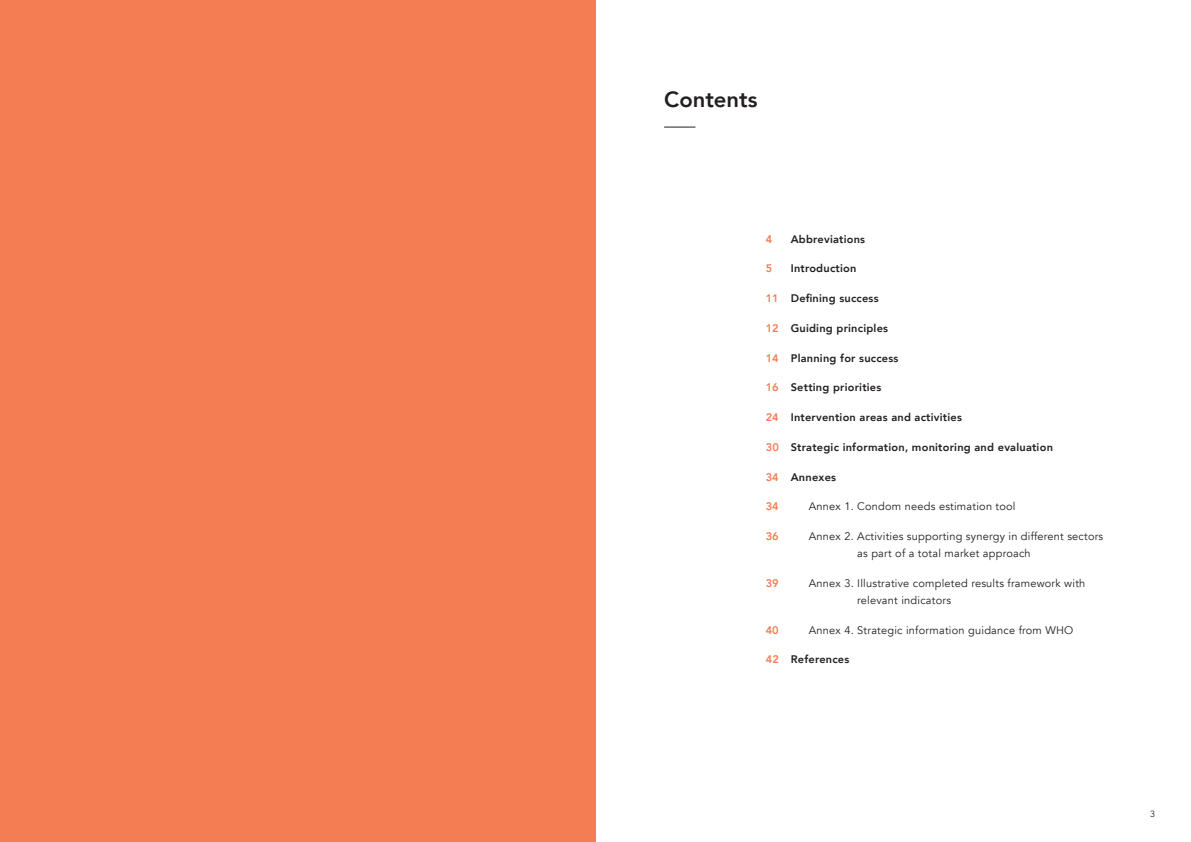
<style>
.page{position:relative;width:1191px;height:842px;background:#fff}
.page>*{position:absolute;margin:0;border:0;box-sizing:border-box;transform-origin:0 0}
.t1{font:800 22px "Avenir";color:#231f20}
.t2{font:11px/17px "Avenir";letter-spacing:.02em;color:#231f20}
.t3{font:800 11px "Avenir";letter-spacing:.02em;color:#231f20}
.t4{font:800 11px "Avenir";color:#f47d54}
.t5{font:9px "Avenir";color:#231f20}
.s1{color:#f47d54}
</style>
<div class="page">
<div style="left:0;top:0;width:595px;height:842px;background:#f47d54"></div>
<hr style="left:664px;top:127px;width:31px;height:1px;background:#231f20">
<p class="t1" style="left:664px;top:82px;width:95px">Contents</p>
<p class="t4" style="left:765px;top:230px;width:8px">4</p>
<p class="t3" style="left:790px;top:230px;width:76px">Abbreviations</p>
<p class="t4" style="left:765px;top:260px;width:8px">5</p>
<p class="t3" style="left:790px;top:260px;width:67px">Introduction</p>
<p class="t3" style="left:765px;top:290px;width:114px"><span class="s1">11</span> Defining success</p>
<p class="t3" style="left:765px;top:319px;width:124px"><span class="s1">12</span> Guiding principles</p>
<p class="t3" style="left:765px;top:349px;width:134px"><span class="s1">14</span> Planning for success</p>
<p class="t3" style="left:765px;top:379px;width:117px"><span class="s1">16</span> Setting priorities</p>
<p class="t3" style="left:765px;top:409px;width:198px"><span class="s1">24</span> Intervention areas and activities</p>
<p class="t3" style="left:765px;top:438px;width:289px"><span class="s1">30</span> Strategic information, monitoring and evaluation</p>
<p class="t3" style="left:765px;top:468px;width:72px"><span class="s1">34</span> Annexes</p>
<p class="t4" style="left:765px;top:498px;width:15px">34</p>
<p class="t2" style="left:808px;top:498px;width:208px">Annex 1. Condom needs estimation tool</p>
<p class="t4" style="left:765px;top:528px;width:15px">36</p>
<p class="t2" style="left:857px;top:528px;width:247px;text-indent:-48px">Annex 2. Activities supporting synergy in different sectors as part of a total market approach</p>
<p class="t4" style="left:765px;top:574px;width:15px">39</p>
<p class="t2" style="left:857px;top:575px;width:230px;text-indent:-48px">Annex 3. Illustrative completed results framework with relevant indicators</p>
<p class="t4" style="left:765px;top:621px;width:15px">40</p>
<p class="t2" style="left:808px;top:622px;width:266px">Annex 4. Strategic information guidance from WHO</p>
<p class="t3" style="left:765px;top:651px;width:85px"><span class="s1">42</span> References</p>
<p class="t5" style="left:1150px;top:808px;width:7px">3</p>
</div>
